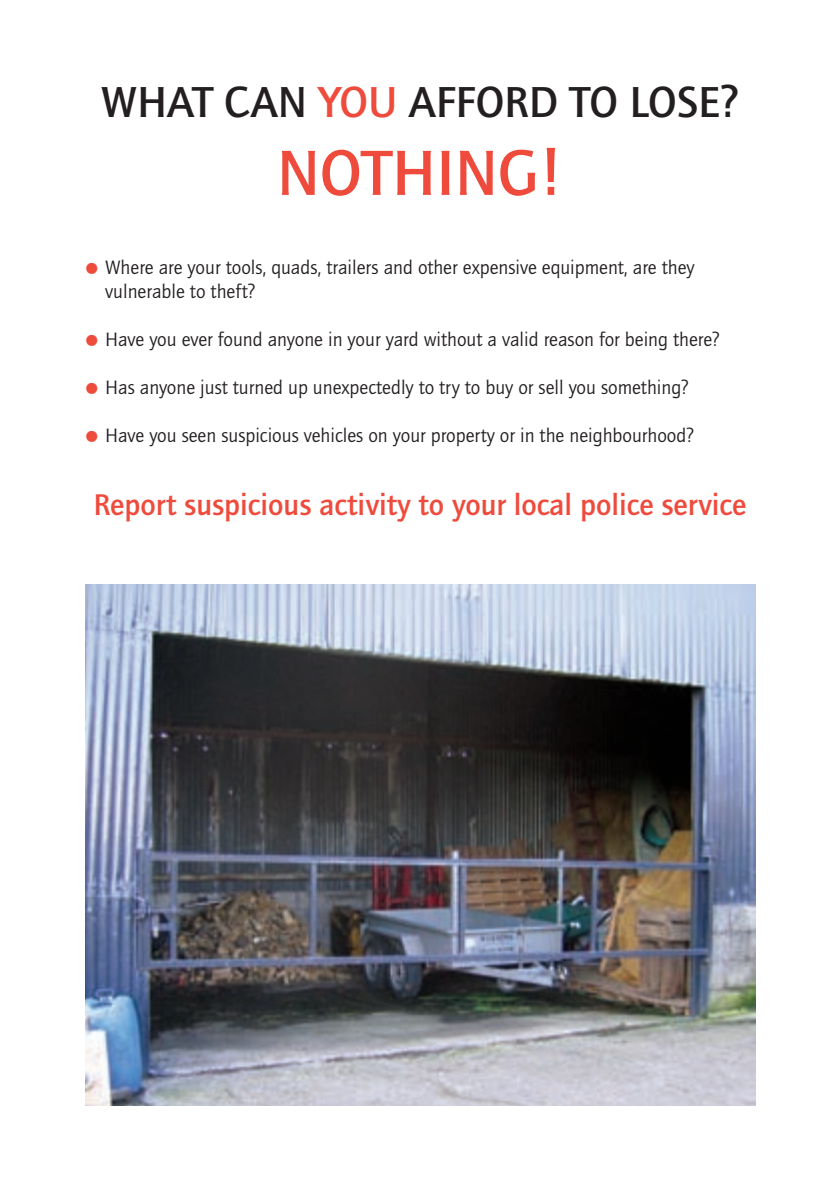
<style>
.page{position:relative;width:840px;height:1191px;background:#fff}
.page>*{position:absolute;margin:0;border:0;box-sizing:border-box;transform-origin:0 0}
.t1{font:700 66px "Quay Itc T";letter-spacing:-.005em;color:#ef4b3d}
.t2{font:700 44.8px "Quay Itc T";color:#231f20}
.t3{font:40px/72px "Quay Itc T";color:#ef4b3d}
.t4{font:700 31px "Quay Itc T";color:#ef4b3d}
.t5{font:20px/24px "Quay Itc T";color:#231f20}
.s1{color:#ef4b3d}
</style>
<div class="page">
<img style="left:85px;top:585px;width:670px;height:521px">
<h2 class="t2" style="left:101px;top:75px;width:638px">WHAT CAN <span class="s1">YOU</span> AFFORD TO LOSE?</h2>
<h1 class="t1" style="left:277px;top:133px;width:287px">NOTHING!</h1>
<p class="t5" style="left:105px;top:255px;width:590px">Where are your tools, quads, trailers and other expensive equipment, are they vulnerable to theft?</p>
<p class="t5" style="left:105px;top:327px;width:615px">Have you ever found anyone in your yard without a valid reason for being there?</p>
<p class="t5" style="left:105px;top:375px;width:585px">Has anyone just turned up unexpectedly to try to buy or sell you something?</p>
<p class="t5" style="left:105px;top:423px;width:590px">Have you seen suspicious vehicles on your property or in the neighbourhood?</p>
<h3 class="t3" style="left:78px;top:232px;width:28px">• •</h3>
<h3 class="t3" style="left:78px;top:364px;width:28px;line-height:48px">• •</h3>
<h3 class="t4" style="left:93px;top:486px;width:654px">Report suspicious activity to your local police service</h3>
</div>
